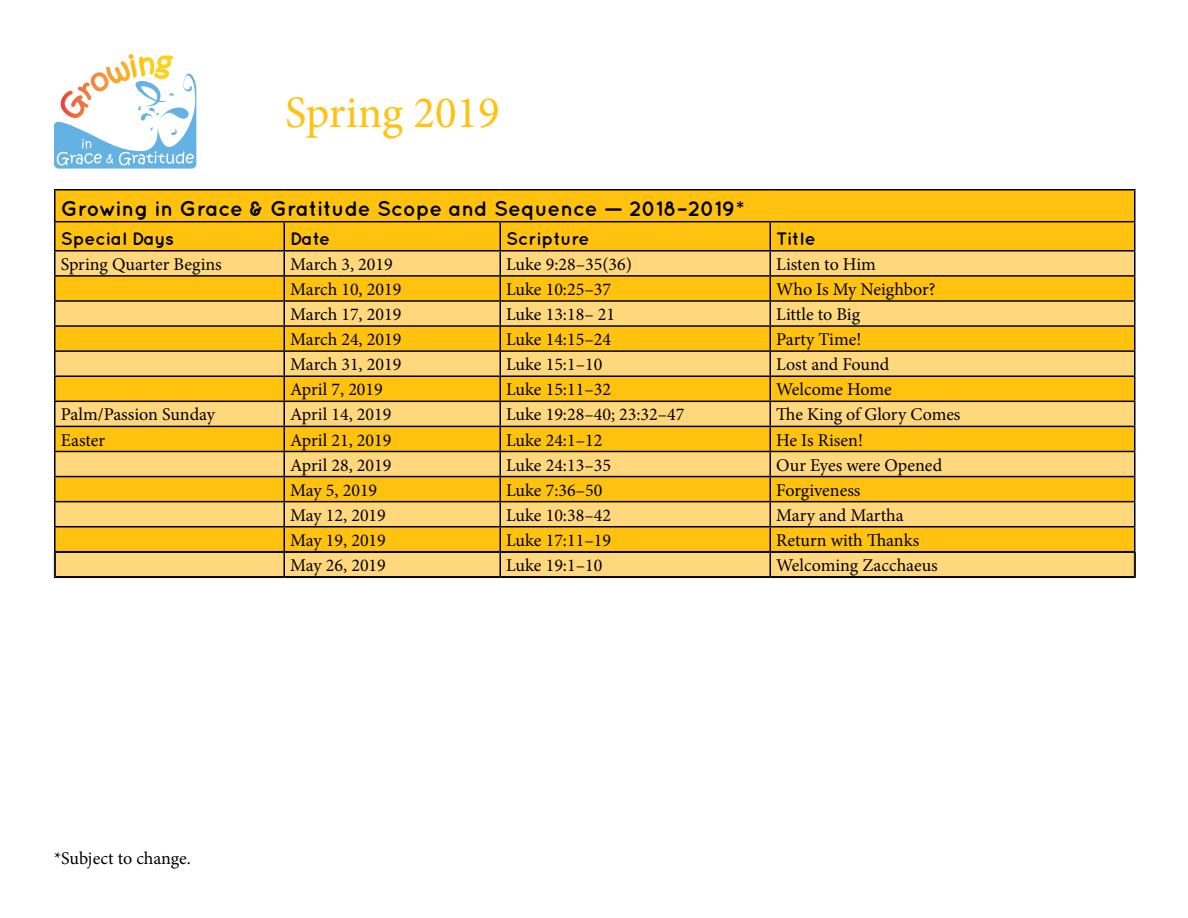
<style>
.page{position:relative;width:1188px;height:918px;background:#fff}
.page>*{position:absolute;margin:0;border:0;box-sizing:border-box;transform-origin:0 0}
.t1{font:45px "Minion Pro";color:#ffc20e}
.t2{font:700 21px "Quicksand";color:#000}
.t3{font:18px "Minion Pro";color:#000}
.t4{font:700 18px "Quicksand";color:#000}
</style>
<div class="page">
<svg style="left:54px;top:54px;width:142px;height:114px"></svg>
<div style="left:56px;top:190px;width:1078px;height:60px;background:#ffc20e"></div>
<svg style="left:56px;top:252px;width:1078px;height:324px;background:#fcca48"></svg>
<hr style="left:54px;top:189px;width:230px;height:1px;background:#000">
<hr style="left:54px;top:190px;width:2px;height:31px;background:#000">
<hr style="left:284px;top:189px;width:216px;height:1px;background:#000">
<hr style="left:500px;top:189px;width:270px;height:1px;background:#000">
<hr style="left:770px;top:189px;width:366px;height:1px;background:#000">
<hr style="left:1134px;top:190px;width:2px;height:31px;background:#000">
<hr style="left:54px;top:221px;width:230px;height:1px;background:#000">
<hr style="left:54px;top:222px;width:2px;height:28px;background:#000">
<hr style="left:284px;top:221px;width:216px;height:1px;background:#000">
<hr style="left:500px;top:221px;width:270px;height:1px;background:#000">
<hr style="left:770px;top:221px;width:366px;height:1px;background:#000">
<hr style="left:1134px;top:222px;width:2px;height:28px;background:#000">
<hr style="left:54px;top:250px;width:230px;height:2px;background:#000">
<hr style="left:54px;top:252px;width:2px;height:23px;background:#000">
<hr style="left:284px;top:250px;width:216px;height:2px;background:#000">
<hr style="left:500px;top:250px;width:270px;height:2px;background:#000">
<hr style="left:770px;top:250px;width:366px;height:2px;background:#000">
<hr style="left:1134px;top:252px;width:2px;height:23px;background:#000">
<hr style="left:54px;top:275px;width:230px;height:2px;background:#000">
<hr style="left:54px;top:277px;width:2px;height:23px;background:#000">
<hr style="left:284px;top:275px;width:216px;height:2px;background:#000">
<hr style="left:500px;top:275px;width:270px;height:2px;background:#000">
<hr style="left:770px;top:275px;width:366px;height:2px;background:#000">
<hr style="left:1134px;top:277px;width:2px;height:23px;background:#000">
<hr style="left:54px;top:300px;width:230px;height:2px;background:#000">
<hr style="left:54px;top:302px;width:2px;height:23px;background:#000">
<hr style="left:284px;top:300px;width:216px;height:2px;background:#000">
<hr style="left:500px;top:300px;width:270px;height:2px;background:#000">
<hr style="left:770px;top:300px;width:366px;height:2px;background:#000">
<hr style="left:1134px;top:302px;width:2px;height:23px;background:#000">
<hr style="left:54px;top:325px;width:230px;height:2px;background:#000">
<hr style="left:54px;top:327px;width:2px;height:23px;background:#000">
<hr style="left:284px;top:325px;width:216px;height:2px;background:#000">
<hr style="left:500px;top:325px;width:270px;height:2px;background:#000">
<hr style="left:770px;top:325px;width:366px;height:2px;background:#000">
<hr style="left:1134px;top:327px;width:2px;height:23px;background:#000">
<hr style="left:54px;top:350px;width:230px;height:2px;background:#000">
<hr style="left:54px;top:352px;width:2px;height:23px;background:#000">
<hr style="left:284px;top:350px;width:216px;height:2px;background:#000">
<hr style="left:500px;top:350px;width:270px;height:2px;background:#000">
<hr style="left:770px;top:350px;width:366px;height:2px;background:#000">
<hr style="left:1134px;top:352px;width:2px;height:23px;background:#000">
<hr style="left:54px;top:375px;width:230px;height:2px;background:#000">
<hr style="left:54px;top:377px;width:2px;height:24px;background:#000">
<hr style="left:284px;top:375px;width:216px;height:2px;background:#000">
<hr style="left:500px;top:375px;width:270px;height:2px;background:#000">
<hr style="left:770px;top:375px;width:366px;height:2px;background:#000">
<hr style="left:1134px;top:377px;width:2px;height:24px;background:#000">
<hr style="left:54px;top:401px;width:230px;height:1px;background:#000">
<hr style="left:54px;top:402px;width:2px;height:24px;background:#000">
<hr style="left:284px;top:401px;width:216px;height:1px;background:#000">
<hr style="left:500px;top:401px;width:270px;height:1px;background:#000">
<hr style="left:770px;top:401px;width:366px;height:1px;background:#000">
<hr style="left:1134px;top:402px;width:2px;height:24px;background:#000">
<hr style="left:54px;top:426px;width:230px;height:1px;background:#000">
<hr style="left:54px;top:427px;width:2px;height:24px;background:#000">
<hr style="left:284px;top:426px;width:216px;height:1px;background:#000">
<hr style="left:500px;top:426px;width:270px;height:1px;background:#000">
<hr style="left:770px;top:426px;width:366px;height:1px;background:#000">
<hr style="left:1134px;top:427px;width:2px;height:24px;background:#000">
<hr style="left:54px;top:451px;width:230px;height:1px;background:#000">
<hr style="left:54px;top:452px;width:2px;height:24px;background:#000">
<hr style="left:284px;top:451px;width:216px;height:1px;background:#000">
<hr style="left:500px;top:451px;width:270px;height:1px;background:#000">
<hr style="left:770px;top:451px;width:366px;height:1px;background:#000">
<hr style="left:1134px;top:452px;width:2px;height:24px;background:#000">
<hr style="left:54px;top:476px;width:230px;height:1px;background:#000">
<hr style="left:54px;top:477px;width:2px;height:24px;background:#000">
<hr style="left:284px;top:476px;width:216px;height:1px;background:#000">
<hr style="left:500px;top:476px;width:270px;height:1px;background:#000">
<hr style="left:770px;top:476px;width:366px;height:1px;background:#000">
<hr style="left:1134px;top:477px;width:2px;height:24px;background:#000">
<hr style="left:54px;top:501px;width:230px;height:1px;background:#000">
<hr style="left:54px;top:502px;width:2px;height:24px;background:#000">
<hr style="left:284px;top:501px;width:216px;height:1px;background:#000">
<hr style="left:500px;top:501px;width:270px;height:1px;background:#000">
<hr style="left:770px;top:501px;width:366px;height:1px;background:#000">
<hr style="left:1134px;top:502px;width:2px;height:24px;background:#000">
<hr style="left:54px;top:526px;width:230px;height:1px;background:#000">
<hr style="left:54px;top:527px;width:2px;height:24px;background:#000">
<hr style="left:284px;top:526px;width:216px;height:1px;background:#000">
<hr style="left:500px;top:526px;width:270px;height:1px;background:#000">
<hr style="left:770px;top:526px;width:366px;height:1px;background:#000">
<hr style="left:1134px;top:527px;width:2px;height:24px;background:#000">
<svg style="left:284px;top:222px;width:1px;height:354px"></svg>
<svg style="left:500px;top:222px;width:1px;height:354px"></svg>
<svg style="left:770px;top:222px;width:1px;height:354px"></svg>
<hr style="left:54px;top:551px;width:230px;height:1px;background:#000">
<hr style="left:55px;top:552px;width:229px;height:1px;background:#000">
<svg style="left:54px;top:552px;width:2px;height:25px"></svg>
<hr style="left:284px;top:551px;width:216px;height:1px;background:#000">
<hr style="left:284px;top:552px;width:216px;height:1px;background:#000">
<hr style="left:500px;top:551px;width:270px;height:1px;background:#000">
<hr style="left:500px;top:552px;width:270px;height:1px;background:#000">
<hr style="left:770px;top:551px;width:366px;height:1px;background:#000">
<hr style="left:770px;top:552px;width:365px;height:1px;background:#000">
<svg style="left:1134px;top:552px;width:2px;height:25px"></svg>
<hr style="left:55px;top:576px;width:229px;height:1px;background:#000">
<hr style="left:54px;top:577px;width:230px;height:1px;background:#000">
<hr style="left:284px;top:576px;width:216px;height:1px;background:#000">
<hr style="left:284px;top:577px;width:216px;height:1px;background:#000">
<hr style="left:500px;top:576px;width:270px;height:1px;background:#000">
<hr style="left:500px;top:577px;width:270px;height:1px;background:#000">
<hr style="left:770px;top:576px;width:365px;height:1px;background:#000">
<hr style="left:770px;top:577px;width:366px;height:1px;background:#000">
<h1 class="t1" style="left:285px;top:83px;width:216px">Spring 2019</h1>
<p class="t2" style="left:61px;top:196px;width:685px">Growing in Grace &amp; Gratitude Scope and Sequence — 2018–2019*</p>
<p class="t4" style="left:61px;top:228px;width:115px">Special Days</p>
<p class="t4" style="left:290px;top:228px;width:41px">Date</p>
<p class="t4" style="left:506px;top:228px;width:85px">Scripture</p>
<p class="t4" style="left:776px;top:228px;width:41px">Title</p>
<p class="t3" style="left:61px;top:252px;width:163px">Spring Quarter Begins</p>
<p class="t3" style="left:290px;top:252px;width:104px">March 3, 2019</p>
<p class="t3" style="left:506px;top:252px;width:127px">Luke 9:28–35(36)</p>
<p class="t3" style="left:776px;top:252px;width:101px">Listen to Him</p>
<p class="t3" style="left:290px;top:277px;width:113px">March 10, 2019</p>
<p class="t3" style="left:506px;top:277px;width:106px">Luke 10:25–37</p>
<p class="t3" style="left:776px;top:277px;width:161px">Who Is My Neighbor?</p>
<p class="t3" style="left:290px;top:302px;width:113px">March 17, 2019</p>
<p class="t3" style="left:506px;top:302px;width:110px">Luke 13:18– 21</p>
<p class="t3" style="left:776px;top:302px;width:85px">Little to Big</p>
<p class="t3" style="left:290px;top:327px;width:113px">March 24, 2019</p>
<p class="t3" style="left:506px;top:327px;width:106px">Luke 14:15–24</p>
<p class="t3" style="left:776px;top:327px;width:87px">Party Time!</p>
<p class="t3" style="left:290px;top:352px;width:113px">March 31, 2019</p>
<p class="t3" style="left:506px;top:352px;width:98px">Luke 15:1–10</p>
<p class="t3" style="left:776px;top:352px;width:115px">Lost and Found</p>
<p class="t3" style="left:290px;top:378px;width:94px">April 7, 2019</p>
<p class="t3" style="left:506px;top:378px;width:106px">Luke 15:11–32</p>
<p class="t3" style="left:776px;top:378px;width:117px">Welcome Home</p>
<p class="t3" style="left:61px;top:403px;width:156px">Palm/Passion Sunday</p>
<p class="t3" style="left:290px;top:403px;width:103px">April 14, 2019</p>
<p class="t3" style="left:506px;top:403px;width:180px">Luke 19:28–40; 23:32–47</p>
<p class="t3" style="left:776px;top:403px;width:186px">The King of Glory Comes</p>
<p class="t3" style="left:61px;top:428px;width:46px">Easter</p>
<p class="t3" style="left:290px;top:428px;width:103px">April 21, 2019</p>
<p class="t3" style="left:506px;top:428px;width:98px">Luke 24:1–12</p>
<p class="t3" style="left:776px;top:428px;width:88px">He Is Risen!</p>
<p class="t3" style="left:290px;top:453px;width:103px">April 28, 2019</p>
<p class="t3" style="left:506px;top:453px;width:106px">Luke 24:13–35</p>
<p class="t3" style="left:776px;top:453px;width:167px">Our Eyes were Opened</p>
<p class="t3" style="left:290px;top:478px;width:89px">May 5, 2019</p>
<p class="t3" style="left:506px;top:478px;width:98px">Luke 7:36–50</p>
<p class="t3" style="left:776px;top:478px;width:86px">Forgiveness</p>
<p class="t3" style="left:290px;top:503px;width:97px">May 12, 2019</p>
<p class="t3" style="left:506px;top:503px;width:106px">Luke 10:38–42</p>
<p class="t3" style="left:776px;top:503px;width:129px">Mary and Martha</p>
<p class="t3" style="left:290px;top:528px;width:97px">May 19, 2019</p>
<p class="t3" style="left:506px;top:528px;width:106px">Luke 17:11–19</p>
<p class="t3" style="left:776px;top:528px;width:145px">Return with Thanks</p>
<p class="t3" style="left:290px;top:553px;width:97px">May 26, 2019</p>
<p class="t3" style="left:506px;top:553px;width:98px">Luke 19:1–10</p>
<p class="t3" style="left:776px;top:553px;width:163px">Welcoming Zacchaeus</p>
<p class="t3" style="left:54px;top:846px;width:138px">*Subject to change.</p>
</div>
